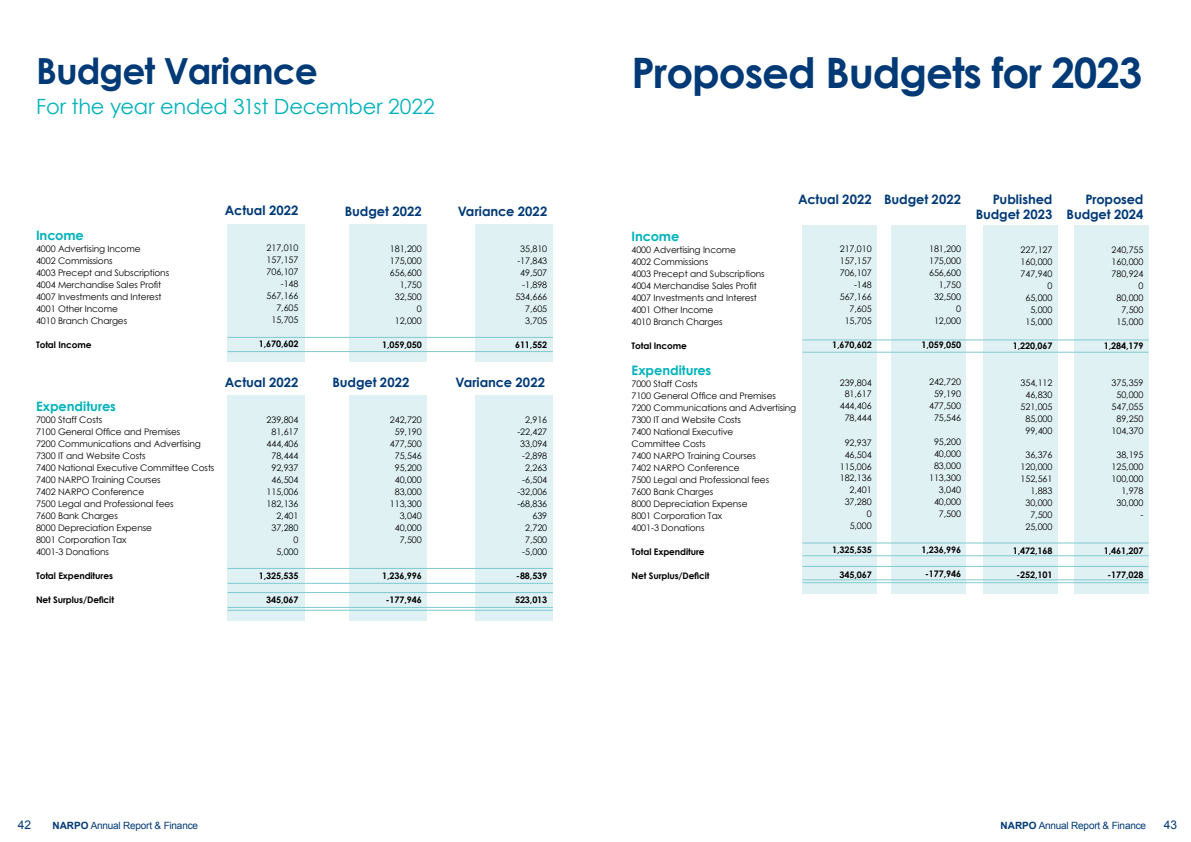
<style>
.page{position:relative;width:1191px;height:842px;background:#fff}
.page>*{position:absolute;margin:0;border:0;box-sizing:border-box;transform-origin:0 0}
.t1{font:700 42px "Century Gothic";letter-spacing:-.025em;color:#003a76}
.t2{font:700 36px "Century Gothic";letter-spacing:-.025em;color:#003a76}
.t3{font:21px "Century Gothic";letter-spacing:-.01em;color:#00b2bb}
.t4{font:700 13px/15px "Century Gothic";letter-spacing:-.005em;color:#003a76;text-align:right}
.t5{font:700 13px "Century Gothic";letter-spacing:-.005em;color:#00b2bb}
.t6{font:12px "Arial";color:#003a76}
.t7{font:10px "Arial";letter-spacing:-.02em;color:#003a76}
.t8{font:9px/12px "Century Gothic";letter-spacing:-.01em;color:#000;text-align:right}
.t9{font:700 9px "Century Gothic";letter-spacing:-.01em;color:#000}
.s1{font-weight:700}
</style>
<div class="page">
<div style="left:227px;top:224px;width:78px;height:137px;background:#e0f1f3"></div>
<div style="left:349px;top:224px;width:78px;height:137px;background:#e0f1f3"></div>
<div style="left:476px;top:224px;width:77px;height:137px;background:#e0f1f3"></div>
<hr style="left:227px;top:351px;width:326px;height:1px;background:#80cad1">
<hr style="left:227px;top:337px;width:326px;height:1px;background:#80cad1">
<div style="left:227px;top:396px;width:78px;height:225px;background:#e0f1f3"></div>
<div style="left:349px;top:396px;width:78px;height:225px;background:#e0f1f3"></div>
<div style="left:476px;top:396px;width:77px;height:225px;background:#e0f1f3"></div>
<hr style="left:227px;top:583px;width:326px;height:1px;background:#80cad1">
<hr style="left:227px;top:607px;width:326px;height:1px;background:#80cad1">
<hr style="left:227px;top:592px;width:326px;height:1px;background:#80cad1">
<hr style="left:227px;top:568px;width:326px;height:1px;background:#80cad1">
<hr style="left:227px;top:610px;width:326px;height:1px;background:#80cad1">
<div style="left:1073px;top:226px;width:75px;height:368px;background:#e0f1f3"></div>
<div style="left:982px;top:226px;width:75px;height:368px;background:#e0f1f3"></div>
<div style="left:891px;top:226px;width:75px;height:368px;background:#e0f1f3"></div>
<div style="left:802px;top:226px;width:75px;height:368px;background:#e0f1f3"></div>
<hr style="left:802px;top:352px;width:346px;height:1px;background:#80cad1">
<hr style="left:802px;top:340px;width:346px;height:1px;background:#80cad1">
<hr style="left:802px;top:555px;width:346px;height:1px;background:#80cad1">
<hr style="left:802px;top:543px;width:346px;height:1px;background:#80cad1">
<hr style="left:802px;top:566px;width:346px;height:1px;background:#80cad1">
<hr style="left:802px;top:582px;width:346px;height:1px;background:#80cad1">
<hr style="left:802px;top:580px;width:346px;height:1px;background:#80cad1">
<h2 class="t2" style="left:36px;top:43px;width:283px">Budget Variance</h2>
<h3 class="t3" style="left:36px;top:91px;width:400px">For the year ended 31st December 2022</h3>
<h1 class="t1" style="left:631px;top:41px;width:512px">Proposed Budgets for 2023</h1>
<h3 class="t5" style="left:36px;top:225px;width:49px">Income</h3>
<p class="t8" style="left:36px;top:243px;width:135px;text-align:left">4000 Advertising Income<br>4002 Commissions<br>4003 Precept and Subscriptions<br>4004 Merchandise Sales Profit<br>4007 Investments and Interest<br>4001 Other Income<br>4010 Branch Charges</p>
<p class="t9" style="left:36px;top:338px;width:57px">Total Income</p>
<h3 class="t4" style="left:225px;top:202px;width:75px">Actual 2022</h3>
<p class="t8" style="left:266px;top:242px;width:33px">217,010<br>157,157<br>706,107 -148<br>567,166<br>7,605<br>15,705</p>
<p class="t9" style="left:259px;top:337px;width:41px">1,670,602</p>
<h3 class="t5" style="left:36px;top:397px;width:81px">Expenditures</h3>
<p class="t8" style="left:36px;top:414px;width:180px;text-align:left">7000 Staff Costs<br>7100 General Office and Premises<br>7200 Communications and Advertising<br>7300 IT and Website Costs<br>7400 National Executive Committee Costs<br>7400 NARPO Training Courses<br>7402 NARPO Conference<br>7500 Legal and Professional fees<br>7600 Bank Charges<br>8000 Depreciation Expense<br>8001 Corporation Tax<br>4001-3 Donations</p>
<p class="t9" style="left:36px;top:569px;width:78px">Total Expenditures</p>
<p class="t9" style="left:36px;top:593px;width:80px">Net Surplus/Deficit</p>
<h3 class="t4" style="left:225px;top:374px;width:75px">Actual 2022</h3>
<p class="t8" style="left:266px;top:414px;width:33px">239,804<br>81,617<br>444,406<br>78,444<br>92,937<br>46,504<br>115,006<br>182,136<br>2,401<br>37,280<br>0<br>5,000</p>
<p class="t9" style="left:259px;top:569px;width:41px">1,325,535</p>
<p class="t9" style="left:266px;top:593px;width:34px">345,067</p>
<h3 class="t4" style="left:345px;top:203px;width:78px">Budget 2022</h3>
<p class="t8" style="left:390px;top:242px;width:33px">181,200<br>175,000<br>656,600<br>1,750<br>32,500<br>0<br>12,000</p>
<p class="t9" style="left:382px;top:338px;width:41px">1,059,050</p>
<h3 class="t4" style="left:332px;top:374px;width:78px">Budget 2022</h3>
<p class="t8" style="left:390px;top:414px;width:33px">242,720<br>59,190<br>477,500<br>75,546<br>95,200<br>40,000<br>83,000<br>113,300<br>3,040<br>40,000<br>7,500</p>
<p class="t9" style="left:382px;top:569px;width:41px">1,236,996</p>
<p class="t9" style="left:386px;top:593px;width:37px">-177,946</p>
<h3 class="t4" style="left:458px;top:203px;width:91px">Variance 2022</h3>
<p class="t8" style="left:515px;top:242px;width:33px">35,810 -17,843<br>49,507 -1,898<br>534,666<br>7,605<br>3,705</p>
<p class="t9" style="left:515px;top:338px;width:34px">611,552</p>
<h3 class="t4" style="left:455px;top:374px;width:91px">Variance 2022</h3>
<p class="t8" style="left:517px;top:414px;width:31px">2,916 -22,427<br>33,094 -2,898<br>2,263 -6,504 -32,006 -68,836<br>639<br>2,720<br>7,500 -5,000</p>
<p class="t9" style="left:516px;top:569px;width:32px">-88,539</p>
<p class="t9" style="left:515px;top:593px;width:34px">523,013</p>
<h3 class="t4" style="left:798px;top:192px;width:75px">Actual 2022</h3>
<h3 class="t5" style="left:631px;top:226px;width:49px">Income</h3>
<p class="t8" style="left:631px;top:244px;width:135px;text-align:left">4000 Advertising Income<br>4002 Commissions<br>4003 Precept and Subscriptions<br>4004 Merchandise Sales Profit<br>4007 Investments and Interest<br>4001 Other Income<br>4010 Branch Charges</p>
<p class="t9" style="left:631px;top:339px;width:57px">Total Income</p>
<h3 class="t5" style="left:631px;top:360px;width:81px">Expenditures</h3>
<p class="t8" style="left:631px;top:378px;width:166px;text-align:left">7000 Staff Costs<br>7100 General Office and Premises<br>7200 Communications and Advertising<br>7300 IT and Website Costs<br>7400 National Executive<br>Committee Costs<br>7400 NARPO Training Courses<br>7402 NARPO Conference<br>7500 Legal and Professional fees<br>7600 Bank Charges<br>8000 Depreciation Expense<br>8001 Corporation Tax<br>4001-3 Donations</p>
<p class="t9" style="left:631px;top:545px;width:75px">Total Expenditure</p>
<p class="t9" style="left:631px;top:569px;width:80px">Net Surplus/Deficit</p>
<p class="t8" style="left:840px;top:243px;width:33px">217,010<br>157,157<br>706,107 -148<br>567,166<br>7,605<br>15,705</p>
<p class="t9" style="left:832px;top:338px;width:41px">1,670,602</p>
<p class="t8" style="left:840px;top:376px;width:33px;text-align:center">239,804<br>81,617<br>444,406<br>78,444</p>
<p class="t8" style="left:840px;top:436px;width:33px">92,937<br>46,504<br>115,006<br>182,136<br>2,401<br>37,280<br>0<br>5,000</p>
<p class="t9" style="left:832px;top:543px;width:41px">1,325,535</p>
<p class="t9" style="left:839px;top:567px;width:34px">345,067</p>
<h3 class="t4" style="left:884px;top:191px;width:78px">Budget 2022</h3>
<p class="t8" style="left:929px;top:243px;width:33px">181,200<br>175,000<br>656,600<br>1,750<br>32,500<br>0<br>12,000</p>
<p class="t9" style="left:921px;top:338px;width:41px">1,059,050</p>
<p class="t8" style="left:929px;top:376px;width:33px;text-align:center">242,720<br>59,190<br>477,500<br>75,546</p>
<p class="t8" style="left:929px;top:436px;width:33px">95,200<br>40,000<br>83,000<br>113,300<br>3,040<br>40,000<br>7,500</p>
<p class="t9" style="left:921px;top:543px;width:41px">1,236,996</p>
<p class="t9" style="left:925px;top:567px;width:37px">-177,946</p>
<h3 class="t4" style="left:975px;top:191px;width:78px">Published<br>Budget 2023</h3>
<p class="t8" style="left:1020px;top:243px;width:33px">227,127<br>160,000<br>747,940<br>0<br>65,000<br>5,000<br>15,000</p>
<p class="t9" style="left:1013px;top:338px;width:41px">1,220,067</p>
<p class="t8" style="left:1020px;top:376px;width:33px;text-align:center">354,112<br>46,830<br>521,005<br>85,000<br>99,400</p>
<p class="t8" style="left:1020px;top:448px;width:33px">36,376<br>120,000<br>152,561<br>1,883<br>30,000<br>7,500<br>25,000</p>
<p class="t9" style="left:1013px;top:543px;width:41px">1,472,168</p>
<p class="t9" style="left:1016px;top:567px;width:37px">-252,101</p>
<h3 class="t4" style="left:1066px;top:191px;width:78px">Proposed<br>Budget 2024</h3>
<p class="t8" style="left:1111px;top:243px;width:33px">240,755<br>160,000<br>780,924<br>0<br>80,000<br>7,500<br>15,000</p>
<p class="t9" style="left:1103px;top:338px;width:41px">1,284,179</p>
<p class="t8" style="left:1111px;top:376px;width:33px;text-align:center">375,359<br>50,000<br>547,055<br>89,250<br>104,370</p>
<p class="t8" style="left:1111px;top:448px;width:33px">38,195<br>125,000<br>100,000<br>1,978<br>30,000 -</p>
<p class="t9" style="left:1103px;top:543px;width:41px">1,461,207</p>
<p class="t9" style="left:1107px;top:567px;width:37px">-177,028</p>
<h3 class="t6" style="left:18px;top:817px;width:15px">42</h3>
<p class="t7" style="left:53px;top:819px;width:147px"><span class="s1">NARPO</span> Annual Report &amp; Finance</p>
<p class="t7" style="left:1000px;top:819px;width:147px"><span class="s1">NARPO</span> Annual Report &amp; Finance</p>
<h3 class="t6" style="left:1164px;top:817px;width:15px">43</h3>
</div>
